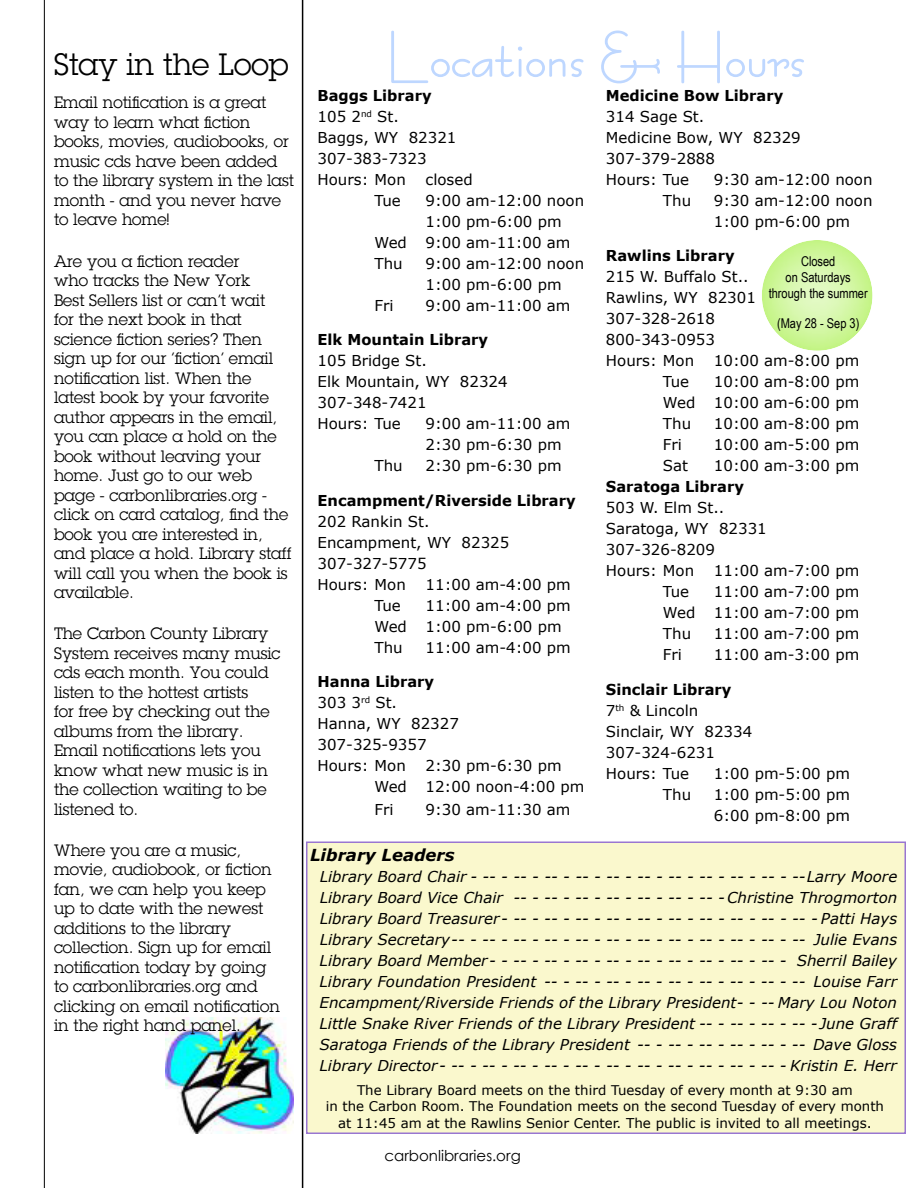
<style>
.page{position:relative;width:918px;height:1188px;background:#fff}
.page>*{position:absolute;margin:0;border:0;box-sizing:border-box;transform-origin:0 0}
.t1{font:700 56.1px "Bernie";color:#bed7ff}
.t2{font:30px "Lubalin Graph";color:#000}
.t3{font:italic 700 16.5px "Verdana";color:#000}
.t4{font:16.05px/19.5px "Lubalin Graph";color:#000}
.t5{font:15px/21px "Verdana";color:#000}
.t6{font:italic 15px/21px "Verdana";color:#000;text-align:justify}
.t7{font:700 15px "Verdana";color:#000}
.t8{font:15px "Century Gothic";color:#000}
.t9{font:13.5px/16.2px "Arial Narrow";color:#000;text-align:center}
.t10{font:13.35px/16.5px "Verdana";color:#000;text-align:center}
.s1{font-weight:700}
.s2{font-size:13.5px}
</style>
<div class="page">
<img style="left:166px;top:1017px;width:127px;height:117px">
<div style="left:306px;top:842px;width:600px;height:292px;background:#faf8cd"></div>
<hr style="left:302px;top:0;width:1px;height:1188px;background:#000">
<hr style="left:44px;top:0;width:1px;height:1188px;background:#000">
<div style="left:761px;top:240px;width:114px;height:111px;background:#fff;opacity:.75"></div>
<h2 class="t2" style="left:54px;top:46px;width:236px">Stay in the Loop</h2>
<p class="t4" style="left:54px;top:93px;width:242px">Email notification is a great way to learn what fiction books, movies, audiobooks, or music cds have been added to the library system in the last month - and you never have to leave home!</p>
<p class="t4" style="left:54px;top:251px;width:239px">Are you a fiction reader<br>who tracks the New York<br>Best Sellers list or can’t wait<br>for the next book in that science fiction series? Then sign up for our ‘fiction’ email notification list. When the latest book by your favorite author appears in the email, you can place a hold on the book without leaving your home. Just go to our web page - carbonlibraries.org - click on card catalog, find the book you are interested in, and place a hold. Library staff will call you when the book is available.</p>
<p class="t4" style="left:54px;top:623px;width:228px">The Carbon County Library<br>System receives many music cds each month. You could listen to the hottest artists<br>for free by checking out the albums from the library.<br>Email notifications lets you know what new music is in the collection waiting to be listened to.</p>
<p class="t4" style="left:54px;top:840px;width:227px">Where you are a music, movie, audiobook, or fiction fan, we can help you keep up to date with the newest additions to the library collection. Sign up for email notification today by going to carbonlibraries.org and clicking on email notification in the right hand panel.</p>
<h1 class="t1" style="left:386px;top:24px;width:421px">Locations &amp; Hours</h1>
<p class="t5" style="left:318px;top:84px;width:140px"><span class="s1">Baggs Library<br></span>105 2<sup>nd</sup> St.<br>Baggs, WY 82321<br>307-383-7323<br>Hours: Mon</p>
<p class="t5" style="left:426px;top:168px;width:49px">closed</p>
<p class="t5" style="left:375px;top:189px;width:28px">Tue</p>
<p class="t5" style="left:426px;top:189px;width:160px">9:00 am-12:00 noon</p>
<p class="t5" style="left:426px;top:210px;width:138px">1:00 pm-6:00 pm</p>
<p class="t5" style="left:375px;top:231px;width:197px">Wed 9:00 am-11:00 am</p>
<p class="t5" style="left:375px;top:252px;width:30px">Thu</p>
<p class="t5" style="left:426px;top:252px;width:160px">9:00 am-12:00 noon<br>1:00 pm-6:00 pm</p>
<p class="t5" style="left:375px;top:294px;width:21px">Fri</p>
<p class="t5" style="left:426px;top:294px;width:146px">9:00 am-11:00 am</p>
<p class="t7" style="left:318px;top:330px;width:172px">Elk Mountain Library</p>
<p class="t5" style="left:318px;top:350px;width:192px">105 Bridge St.<br>Elk Mountain, WY 82324<br>307-348-7421<br>Hours: Tue</p>
<p class="t5" style="left:426px;top:413px;width:146px">9:00 am-11:00 am<br>2:30 pm-6:30 pm</p>
<p class="t5" style="left:375px;top:455px;width:30px">Thu</p>
<p class="t5" style="left:426px;top:455px;width:138px">2:30 pm-6:30 pm</p>
<p class="t7" style="left:318px;top:491px;width:260px">Encampment/Riverside Library</p>
<p class="t5" style="left:318px;top:510px;width:193px">202 Rankin St.<br>Encampment, WY 82325<br>307-327-5775<br>Hours: Mon</p>
<p class="t5" style="left:426px;top:573px;width:147px">11:00 am-4:00 pm</p>
<p class="t5" style="left:375px;top:594px;width:198px;text-indent:51px">11:00 am-4:00 pm<br>Wed 1:00 pm-6:00 pm<br>Thu</p>
<p class="t5" style="left:375px;top:594px;width:28px">Tue</p>
<p class="t5" style="left:426px;top:636px;width:147px">11:00 am-4:00 pm</p>
<p class="t5" style="left:318px;top:671px;width:143px"><span class="s1">Hanna Library<br></span>303 3<sup>rd</sup> St.<br>Hanna, WY 82327<br>307-325-9357<br>Hours: Mon</p>
<p class="t5" style="left:375px;top:755px;width:211px;text-indent:51px">2:30 pm-6:30 pm<br>Wed 12:00 noon-4:00 pm</p>
<p class="t5" style="left:375px;top:798px;width:21px">Fri</p>
<p class="t5" style="left:426px;top:798px;width:146px">9:30 am-11:30 am</p>
<p class="t7" style="left:606px;top:86px;width:179px">Medicine Bow Library</p>
<p class="t5" style="left:606px;top:105px;width:196px">314 Sage St.<br>Medicine Bow, WY 82329<br>307-379-2888<br>Hours: Tue</p>
<p class="t5" style="left:714px;top:168px;width:160px">9:30 am-12:00 noon</p>
<p class="t5" style="left:663px;top:189px;width:30px">Thu</p>
<p class="t5" style="left:714px;top:189px;width:160px">9:30 am-12:00 noon<br>1:00 pm-6:00 pm</p>
<p class="t7" style="left:606px;top:246px;width:130px">Rawlins Library</p>
<p class="t5" style="left:606px;top:266px;width:151px">215 W. Buffalo St..<br>Rawlins, WY 82301<br>307-328-2618<br>800-343-0953<br>Hours: Mon</p>
<p class="t9" style="left:769px;top:252px;width:101px">Closed<br>on Saturdays through the summer</p>
<p class="t9" style="left:777px;top:314px;width:84px">(May 28 - Sep 3)</p>
<p class="t5" style="left:714px;top:350px;width:147px">10:00 am-8:00 pm</p>
<p class="t5" style="left:663px;top:371px;width:198px;text-align:justify;text-indent:51px">10:00 am-8:00 pm Wed 10:00 am-6:00 pm Thu</p>
<p class="t5" style="left:663px;top:371px;width:28px">Tue</p>
<p class="t5" style="left:714px;top:413px;width:147px">10:00 am-8:00 pm</p>
<p class="t5" style="left:663px;top:434px;width:21px">Fri</p>
<p class="t5" style="left:714px;top:434px;width:147px">10:00 am-5:00 pm</p>
<p class="t5" style="left:663px;top:455px;width:27px">Sat</p>
<p class="t5" style="left:714px;top:455px;width:147px">10:00 am-3:00 pm</p>
<p class="t7" style="left:606px;top:477px;width:139px">Saratoga Library</p>
<p class="t5" style="left:606px;top:497px;width:162px">503 W. Elm St..<br>Saratoga, WY 82331<br>307-326-8209<br>Hours: Mon</p>
<p class="t5" style="left:714px;top:560px;width:147px">11:00 am-7:00 pm</p>
<p class="t5" style="left:663px;top:581px;width:198px;text-align:justify;text-indent:51px">11:00 am-7:00 pm Wed 11:00 am-7:00 pm Thu</p>
<p class="t5" style="left:663px;top:581px;width:28px">Tue</p>
<p class="t5" style="left:714px;top:623px;width:147px">11:00 am-7:00 pm</p>
<p class="t5" style="left:663px;top:644px;width:21px">Fri</p>
<p class="t5" style="left:714px;top:644px;width:147px">11:00 am-3:00 pm</p>
<p class="t5" style="left:606px;top:678px;width:148px"><span class="s1">Sinclair Library<br></span>7<sup>th</sup> &amp; Lincoln<br>Sinclair, WY 82334<br>307-324-6231<br>Hours: Tue</p>
<p class="t5" style="left:714px;top:762px;width:138px">1:00 pm-5:00 pm</p>
<p class="t5" style="left:663px;top:783px;width:30px">Thu</p>
<p class="t5" style="left:714px;top:783px;width:138px">1:00 pm-5:00 pm<br>6:00 pm-8:00 pm</p>
<p class="t3" style="left:310px;top:844px;width:146px">Library Leaders</p>
<p class="t6" style="left:320px;top:865px;width:173px">Library Board Chair - - -</p>
<p class="t6" style="left:320px;top:865px;width:579px;text-indent:487px">Larry Moore Library Board Vice Chair - - -- - -- - -- - -- - -- - -- - -Christine Throgmorton Library Board Treasurer- - -</p>
<p class="t6" style="left:821px;top:907px;width:78px">Patti Hays</p>
<p class="t6" style="left:320px;top:928px;width:144px">Library Secretary- --</p>
<p class="t6" style="left:489px;top:928px;width:6px">--</p>
<p class="t6" style="left:520px;top:928px;width:6px">--</p>
<p class="t6" style="left:551px;top:928px;width:6px">--</p>
<p class="t6" style="left:582px;top:928px;width:6px">--</p>
<p class="t6" style="left:613px;top:928px;width:6px">--</p>
<p class="t6" style="left:644px;top:928px;width:6px">--</p>
<p class="t6" style="left:675px;top:928px;width:6px">--</p>
<p class="t6" style="left:706px;top:928px;width:6px">--</p>
<p class="t6" style="left:737px;top:928px;width:6px">--</p>
<p class="t6" style="left:768px;top:928px;width:6px">--</p>
<p class="t6" style="left:814px;top:928px;width:85px">Julie Evans</p>
<p class="t6" style="left:320px;top:949px;width:173px">Library Board Member---</p>
<p class="t6" style="left:520px;top:949px;width:6px">--</p>
<p class="t6" style="left:551px;top:949px;width:6px">--</p>
<p class="t6" style="left:582px;top:949px;width:6px">--</p>
<p class="t6" style="left:613px;top:949px;width:6px">--</p>
<p class="t6" style="left:644px;top:949px;width:6px">--</p>
<p class="t6" style="left:675px;top:949px;width:6px">--</p>
<p class="t6" style="left:706px;top:949px;width:6px">--</p>
<p class="t6" style="left:737px;top:949px;width:6px">--</p>
<p class="t6" style="left:768px;top:949px;width:6px">--</p>
<p class="t6" style="left:320px;top:949px;width:579px;text-indent:477px">Sherril Bailey Library Foundation President - - -- - -- - -- - -- - -- - -- - -- - -- - Louise Farr Encampment/Riverside Friends of the Library President---</p>
<p class="t6" style="left:778px;top:991px;width:121px">Mary Lou Noton</p>
<p class="t6" style="left:320px;top:1012px;width:579px;text-indent:479px">- June Graff Saratoga Friends of the Library President- - -- - -- - -- - -- - -- - Dave Gloss Library Director- - -</p>
<p class="t6" style="left:320px;top:1012px;width:392px">Little Snake River Friends of the Library President - --</p>
<p class="t6" style="left:737px;top:1012px;width:6px">--</p>
<p class="t6" style="left:768px;top:1012px;width:6px">--</p>
<p class="t6" style="left:790px;top:1055px;width:108px">Kristin E. Herr</p>
<p class="t10" style="left:326px;top:1081px;width:560px">The Library Board meets on the third Tuesday of every month at 9:30 am<br>in the Carbon Room. The Foundation meets on the second Tuesday of every month at 11:45 am at the Rawlins Senior Center. <span class="s2">The public is invited to all meetings.</span></p>
<p class="t8" style="left:384px;top:1145px;width:138px">carbonlibraries.org</p>
</div>
